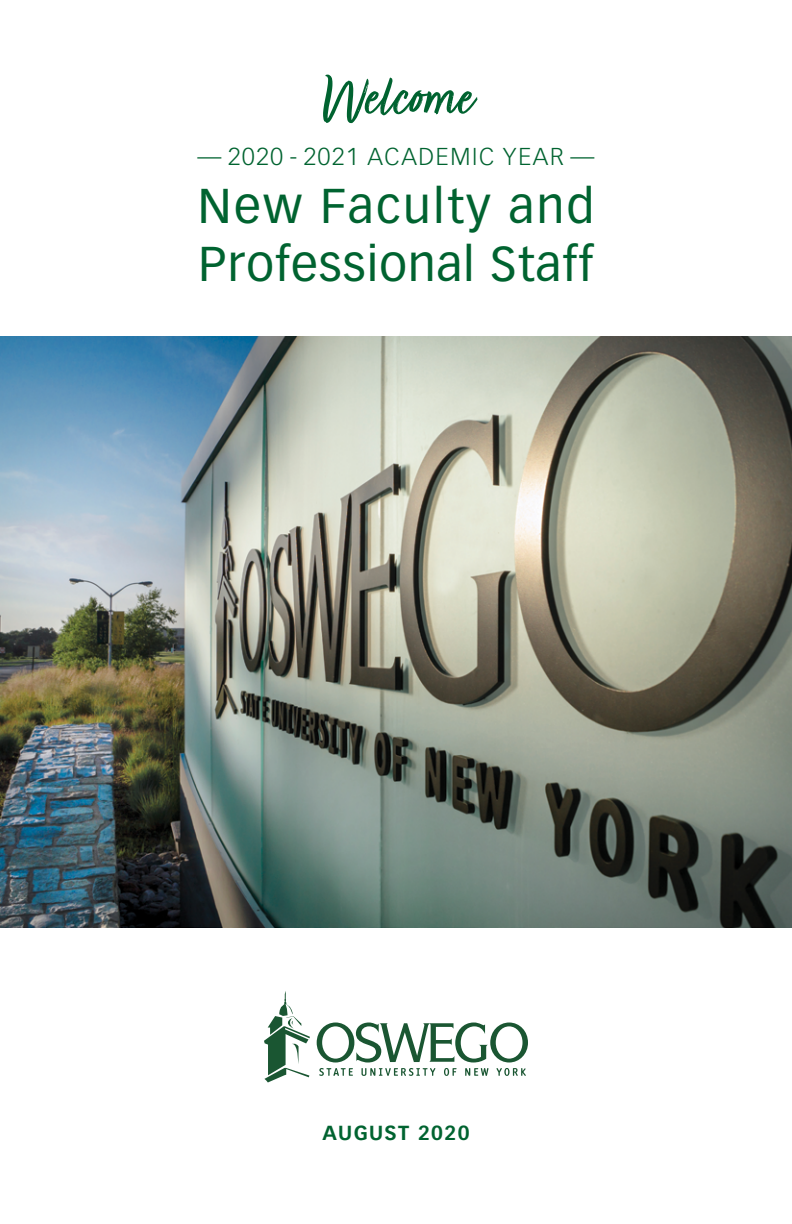
<style>
.page{position:relative;width:792px;height:1224px;background:#fff}
.page>*{position:absolute;margin:0;border:0;box-sizing:border-box;transform-origin:0 0}
.t1{font:64px "Turbinado";color:#006330}
.t2{font:48px/57.6px "Vectora LT Pro";letter-spacing:.02em;color:#006330}
.t3{font:300 24px "Vectora LT Pro";letter-spacing:.07em;color:#006330}
.t4{font:700 20px "Vectora LT Pro";letter-spacing:.07em;color:#006330}
</style>
<div class="page">
<img style="left:0;top:337px;width:792px;height:591px">
<svg style="left:317px;top:1023px;width:211px;height:53px"></svg>
<svg style="left:264px;top:991px;width:46px;height:92px"></svg>
<h1 class="t1" style="left:319px;top:62px;width:155px">Welcome</h1>
<p class="t3" style="left:198px;top:142px;width:398px">— 2020 - 2021 ACADEMIC YEAR —</p>
<p class="t2" style="left:198px;top:177px;width:398px">New Faculty and<br>Professional Staff</p>
<p class="t4" style="left:322px;top:1121px;width:149px">AUGUST 2020</p>
</div>
